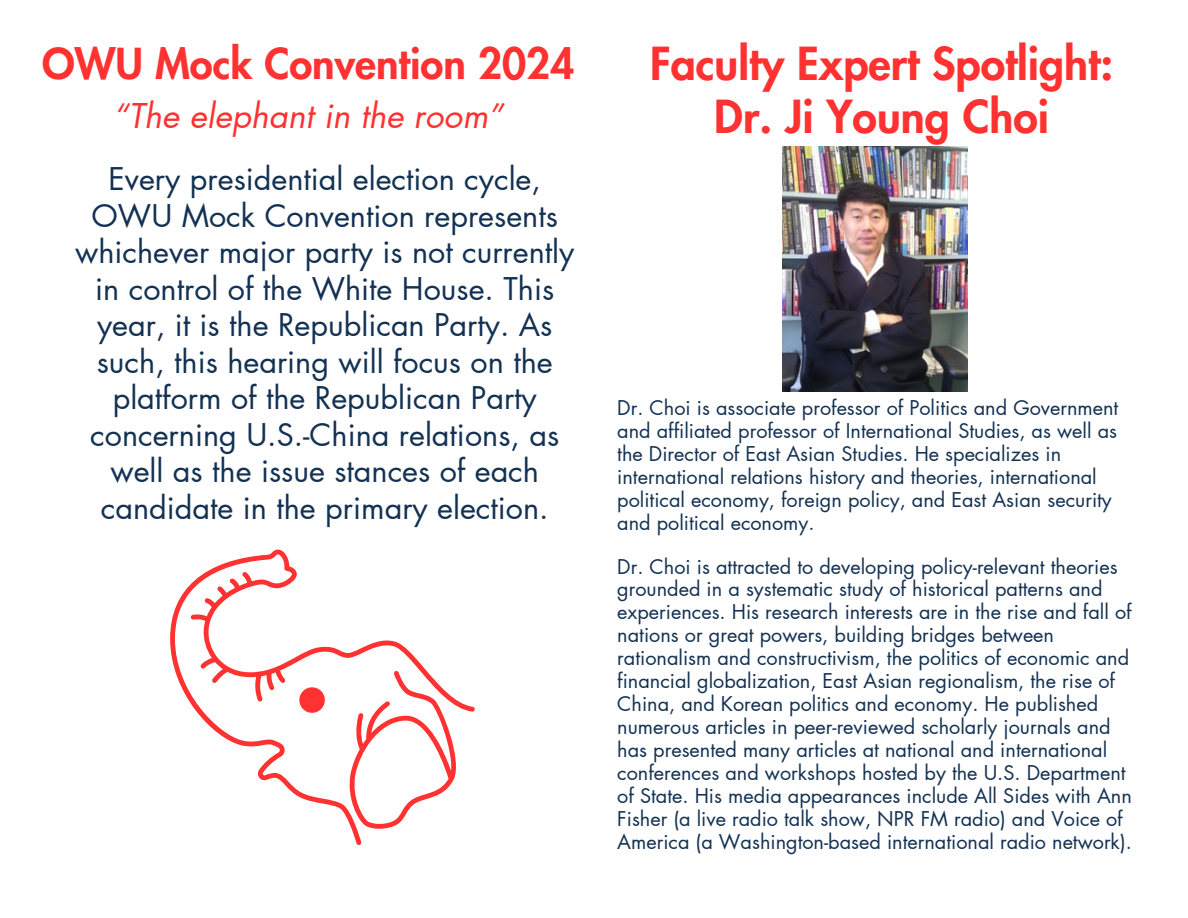
<style>
.page{position:relative;width:1188px;height:918px;background:#fff}
.page>*{position:absolute;margin:0;border:0;box-sizing:border-box;transform-origin:0 0}
.t1{font:800 44.55px/53.2px "Futura LT Pro";color:#ff3131;text-align:center}
.t2{font:800 41.7px "Futura LT Pro";color:#ff3131}
.t3{font:italic 33.45px "Futura LT Pro";color:#ff3131}
.t4{font:30.6px/36.5px "Futura LT Pro";color:#133152;text-align:center}
.t5{font:19.95px/23px "Futura LT Pro";color:#133152}
</style>
<div class="page">
<svg style="left:170px;top:549px;width:305px;height:296px"></svg>
<svg style="left:346px;top:671px;width:118px;height:158px"></svg>
<div style="left:299px;top:687px;width:26px;height:26px;background:#ff3131;border-radius:50%"></div>
<img style="left:783px;top:146px;width:184px;height:246px">
<h1 class="t2" style="left:42px;top:44px;width:534px">OWU Mock Convention 2024</h1>
<h1 class="t3" style="left:113px;top:100px;width:391px">“The elephant in the room”</h1>
<h2 class="t4" style="left:75px;top:162px;width:501px">Every presidential election cycle, OWU Mock Convention represents whichever major party is not currently in control of the White House. This year, it is the Republican Party. As such, this hearing will focus on the platform of the Republican Party concerning U.S.-China relations, as well as the issue stances of each candidate in the primary election.</h2>
<p class="t1" style="left:650px;top:38px;width:465px">Faculty Expert Spotlight:<br>Dr. Ji Young Choi</p>
<p class="t5" style="left:617px;top:397px;width:503px">Dr. Choi is associate professor of Politics and Government and affiliated professor of International Studies, as well as the Director of East Asian Studies. He specializes in international relations history and theories, international political economy, foreign policy, and East Asian security and political economy.</p>
<p class="t5" style="left:617px;top:556px;width:516px">Dr. Choi is attracted to developing policy-relevant theories grounded in a systematic study of historical patterns and experiences. His research interests are in the rise and fall of nations or great powers, building bridges between rationalism and constructivism, the politics of economic and financial globalization, East Asian regionalism, the rise of China, and Korean politics and economy. He published numerous articles in peer-reviewed scholarly journals and has presented many articles at national and international conferences and workshops hosted by the U.S. Department of State. His media appearances include All Sides with Ann Fisher (a live radio talk show, NPR FM radio) and Voice of America (a Washington-based international radio network).</p>
</div>
